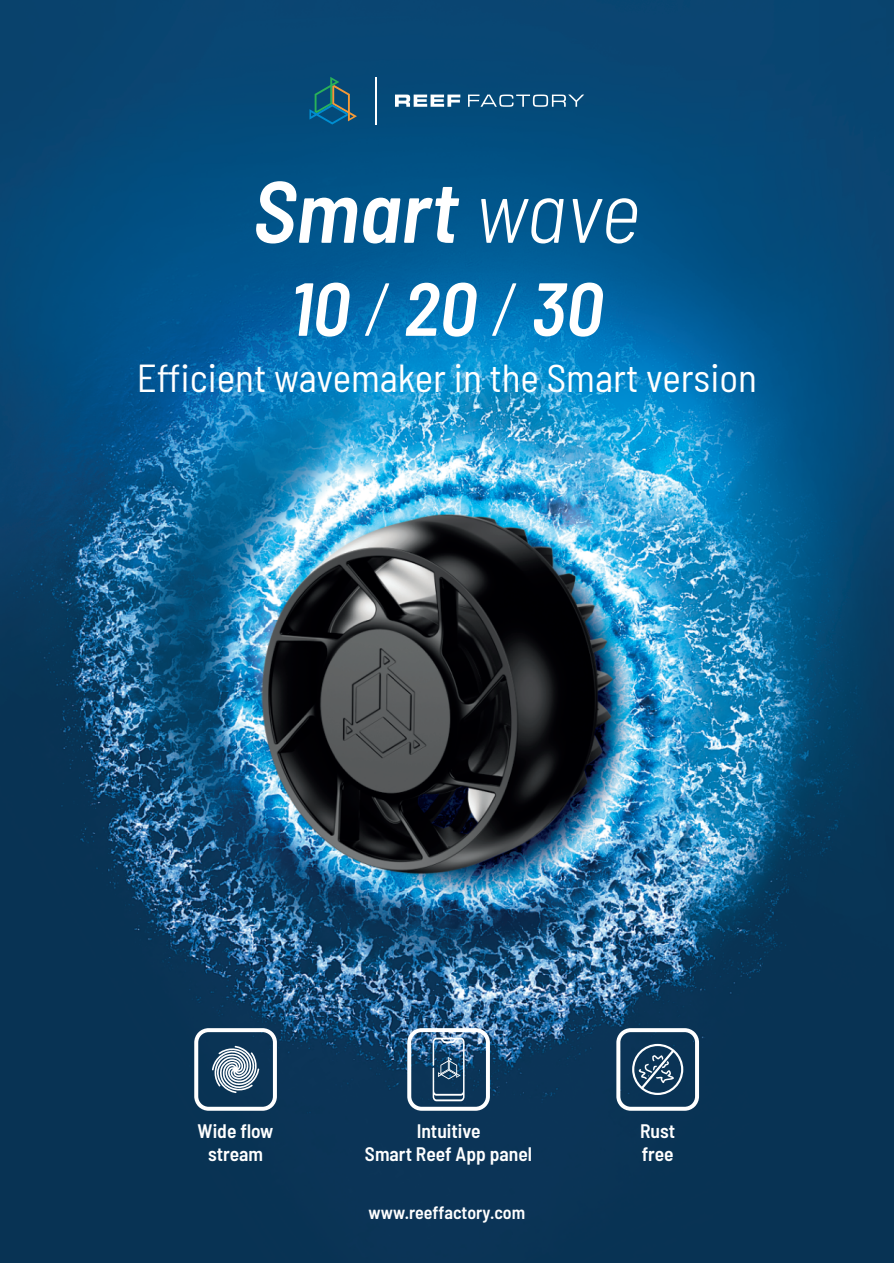
<style>
.page{position:relative;width:894px;height:1263px;background:#fff}
.page>*{position:absolute;margin:0;border:0;box-sizing:border-box;transform-origin:0 0}
.t1{font:italic 600 semi-condensed 87px "Barlow";color:#fff}
.t2{font:italic 600 semi-condensed 75px "Barlow";color:#fff}
.t3{font:semi-condensed 39px "Barlow";color:#fff}
.t4{font:600 semi-condensed 19.5px/22.5px "Barlow";color:#fff;text-align:center}
.t5{font:600 semi-condensed 18px "Barlow";color:#fff}
.s1{font-weight:300}
</style>
<div class="page">
<img style="left:0;top:0;width:893px;height:1263px">
<svg style="left:395px;top:95px;width:189px;height:12px"></svg>
<svg style="left:309px;top:77px;width:48px;height:48px;background:#185b77"></svg>
<hr style="left:375px;top:77px;width:1px;height:48px;background:#fff">
<svg style="left:407px;top:1028px;width:82px;height:83px"></svg>
<svg style="left:616px;top:1028px;width:82px;height:83px"></svg>
<svg style="left:194px;top:1028px;width:83px;height:83px"></svg>
<h1 class="t1" style="left:253px;top:156px;width:388px">Smart <span class="s1">wave</span></h1>
<h2 class="t2" style="left:289px;top:261px;width:315px">10<span class="s1">/</span>20<span class="s1">/</span>30</h2>
<h3 class="t3" style="left:137px;top:353px;width:621px">Efficient wavemaker in the Smart version</h3>
<p class="t4" style="left:197px;top:1119px;width:77px">Wide flow stream</p>
<p class="t4" style="left:365px;top:1119px;width:169px">Intuitive<br>Smart Reef App panel</p>
<p class="t4" style="left:640px;top:1119px;width:37px;text-align:left">Rust free</p>
<p class="t5" style="left:368px;top:1201px;width:158px">www.reeffactory.com</p>
</div>
